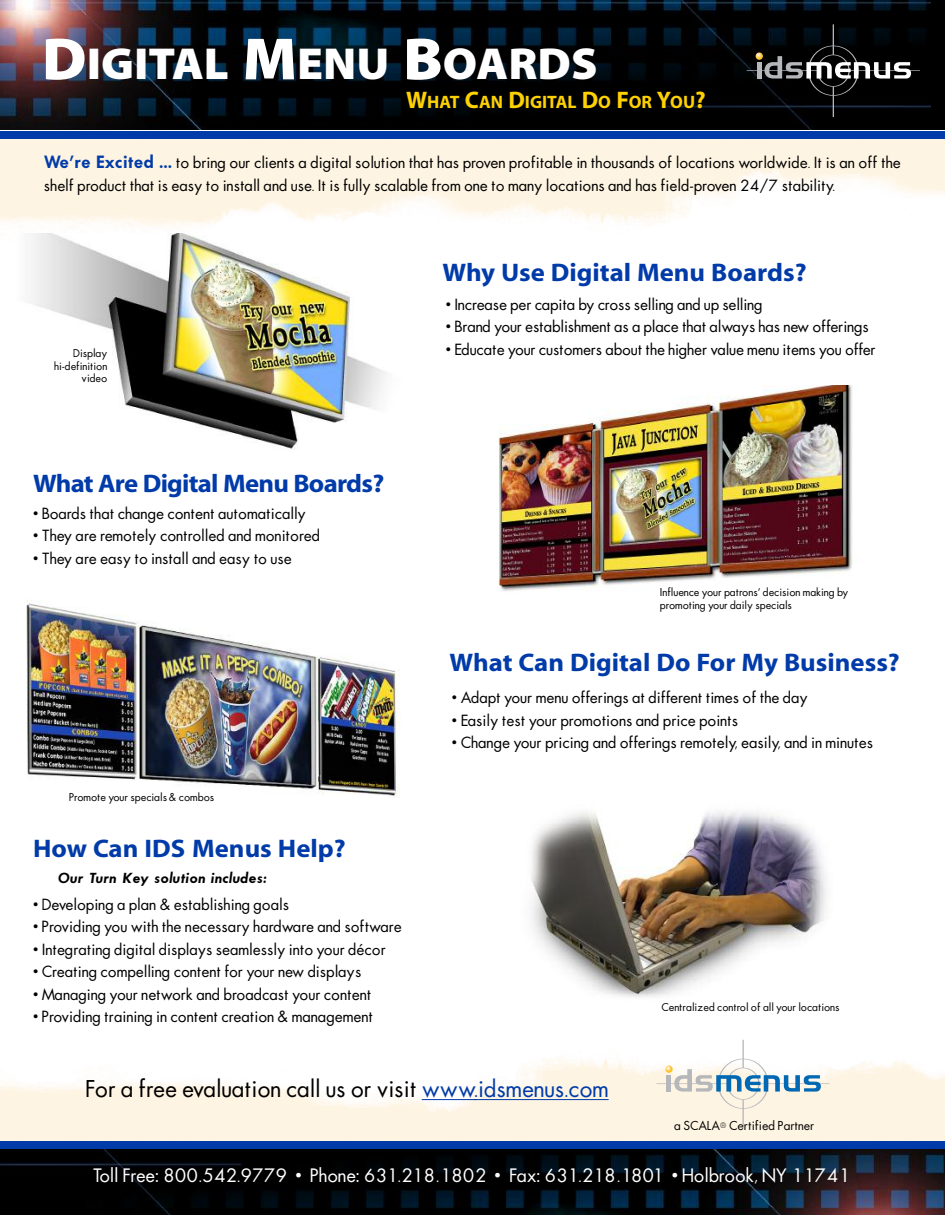
<style>
.page{position:relative;width:945px;height:1215px;background:#fff}
.page>*{position:absolute;margin:0;border:0;box-sizing:border-box;transform-origin:0 0}
.t1{font:900 45px "Myriad Pro";color:#fff;scale:1.05 1}
.t2{font:700 25.5px "Myriad";color:#003ba9;scale:1.05 1}
.t3{font:700 25.5px "Myriad";letter-spacing:-.03em;color:#003ba9;scale:1.05 1}
.t4{font:22.5px "Futura ICG";color:#000}
.t5{font:18px "Futura ICG";color:#fff}
.t6{font:700 18px "Myriad Pro";color:#fdd103}
.t7{font:15px/22.5px "Futura ICG";color:#000}
.t8{font:italic 600 13.5px "Futura ICG";color:#000}
.t9{font:12px "Futura ICG";color:#000}
.t10{font:10.5px/12.6px "Futura ICG";color:#000;text-align:right}
.s1{font-size:60px}
.s2{font-size:24px}
.s3{font-weight:600;font-size:16.5px;color:#003ba9}
.s4{color:#003ba9}
</style>
<div class="page">
<img style="left:26px;top:600px;width:374px;height:198px">
<img style="left:531px;top:812px;width:296px;height:186px">
<img style="left:0;top:1149px;width:945px;height:66px">
<hr style="left:422px;top:1099px;width:54px;height:1px;background:#003ba9">
<hr style="left:474px;top:1099px;width:135px;height:1px;background:#003ba9">
<img style="left:499px;top:385px;width:356px;height:206px">
<img style="left:0;top:0;width:930px;height:130px">
<div style="left:0;top:131px;width:945px;height:8px;background:#003ba9"></div>
<div style="left:0;top:1141px;width:945px;height:7px;background:#003ba9"></div>
<div style="left:808px;top:46px;width:50px;height:50px;border:1px solid #b6b7bb;border-radius:50%"></div>
<hr style="left:849px;top:70px;width:71px;height:1px;background:#b6b7bb">
<hr style="left:747px;top:70px;width:71px;height:1px;background:#b6b7bb">
<hr style="left:833px;top:86px;width:1px;height:31px;background:#b6b7bb">
<hr style="left:833px;top:24px;width:1px;height:31px;background:#b6b7bb">
<div style="left:817px;top:55px;width:32px;height:32px;border:1px solid #b6b7bb;border-radius:50%"></div>
<svg style="left:756px;top:52px;width:155px;height:27px"></svg>
<img style="left:18px;top:233px;width:377px;height:216px">
<hr style="left:759px;top:1083px;width:71px;height:1px;background:#b6b7bb">
<hr style="left:657px;top:1083px;width:70px;height:1px;background:#b6b7bb">
<svg style="left:743px;top:1100px;width:1px;height:26px"></svg>
<div style="left:727px;top:1068px;width:32px;height:32px;border:1px solid #b6b7bb;border-radius:50%"></div>
<svg style="left:665px;top:1040px;width:156px;height:52px"></svg>
<h1 class="t1" style="left:42px;top:47px;width:531px"><span class="s1">D</span>IGITAL <span class="s1">M</span>ENU <span class="s1">B</span>OARDS</h1>
<p class="t6" style="left:406px;top:95px;width:301px"><span class="s2">W</span>HAT <span class="s2">C</span>AN <span class="s2">D</span>IGITAL <span class="s2">D</span>O <span class="s2">F</span>OR <span class="s2">Y</span>OU<span class="s2">?</span></p>
<p class="t7" style="left:44px;top:152px;width:858px"><span class="s3">We’re Excited ...</span> to bring our clients a digital solution that has proven profitable in thousands of locations worldwide. It is an off the shelf product that is easy to install and use. It is fully scalable from one to many locations and has field-proven 24/7 stability.</p>
<p class="t10" style="left:54px;top:347px;width:55px">Display hi-definition video</p>
<h2 class="t3" style="left:33px;top:474px;width:336px">What Are Digital Menu Boards?</h2>
<p class="t7" style="left:33px;top:502px;width:274px">• Boards that change content automatically</p>
<p class="t7" style="left:33px;top:525px;width:288px">• They are remotely controlled and monitored</p>
<p class="t7" style="left:33px;top:547px;width:260px">• They are easy to install and easy to use</p>
<p class="t10" style="left:69px;top:791px;width:147px">Promote your specials &amp; combos</p>
<h2 class="t2" style="left:33px;top:839px;width:299px">How Can IDS Menus Help?</h2>
<p class="t8" style="left:57px;top:870px;width:211px">Our Turn Key solution includes:</p>
<p class="t7" style="left:33px;top:893px;width:258px">• Developing a plan &amp; establishing goals</p>
<p class="t7" style="left:33px;top:916px;width:370px">• Providing you with the necessary hardware and software</p>
<p class="t7" style="left:33px;top:938px;width:354px">• Integrating digital displays seamlessly into your décor</p>
<p class="t7" style="left:33px;top:961px;width:330px">• Creating compelling content for your new displays</p>
<p class="t7" style="left:33px;top:983px;width:340px">• Managing your network and broadcast your content</p>
<p class="t7" style="left:33px;top:1006px;width:342px">• Providing training in content creation &amp; management</p>
<h2 class="t2" style="left:442px;top:262px;width:348px">Why Use Digital Menu Boards?</h2>
<p class="t7" style="left:446px;top:293px;width:318px">• Increase per capita by cross selling and up selling</p>
<p class="t7" style="left:446px;top:316px;width:424px">• Brand your establishment as a place that always has new offerings</p>
<p class="t7" style="left:446px;top:338px;width:431px">• Educate your customers about the higher value menu items you offer</p>
<p class="t10" style="left:660px;top:586px;width:190px;text-align:left">Influence your patrons’ decision making by promoting your daily specials</p>
<h2 class="t2" style="left:450px;top:653px;width:430px">What Can Digital Do For My Business?</h2>
<p class="t7" style="left:452px;top:687px;width:357px">• Adapt your menu offerings at different times of the day</p>
<p class="t7" style="left:452px;top:709px;width:288px">• Easily test your promotions and price points</p>
<p class="t7" style="left:452px;top:732px;width:423px">• Change your pricing and offerings remotely, easily, and in minutes</p>
<p class="t10" style="left:662px;top:1001px;width:180px">Centralized control of all your locations</p>
<h3 class="t4" style="left:85px;top:1076px;width:525px">For a free evaluation call us or visit <span class="s4">www.idsmenus.com</span></h3>
<p class="t9" style="left:674px;top:1119px;width:142px">a SCALA<sup>®</sup> Certified Partner</p>
<p class="t5" style="left:93px;top:1165px;width:759px">Toll Free: 800.542.9779 • Phone: 631.218.1802 • Fax: 631.218.1801 • Holbrook, NY 11741</p>
</div>
